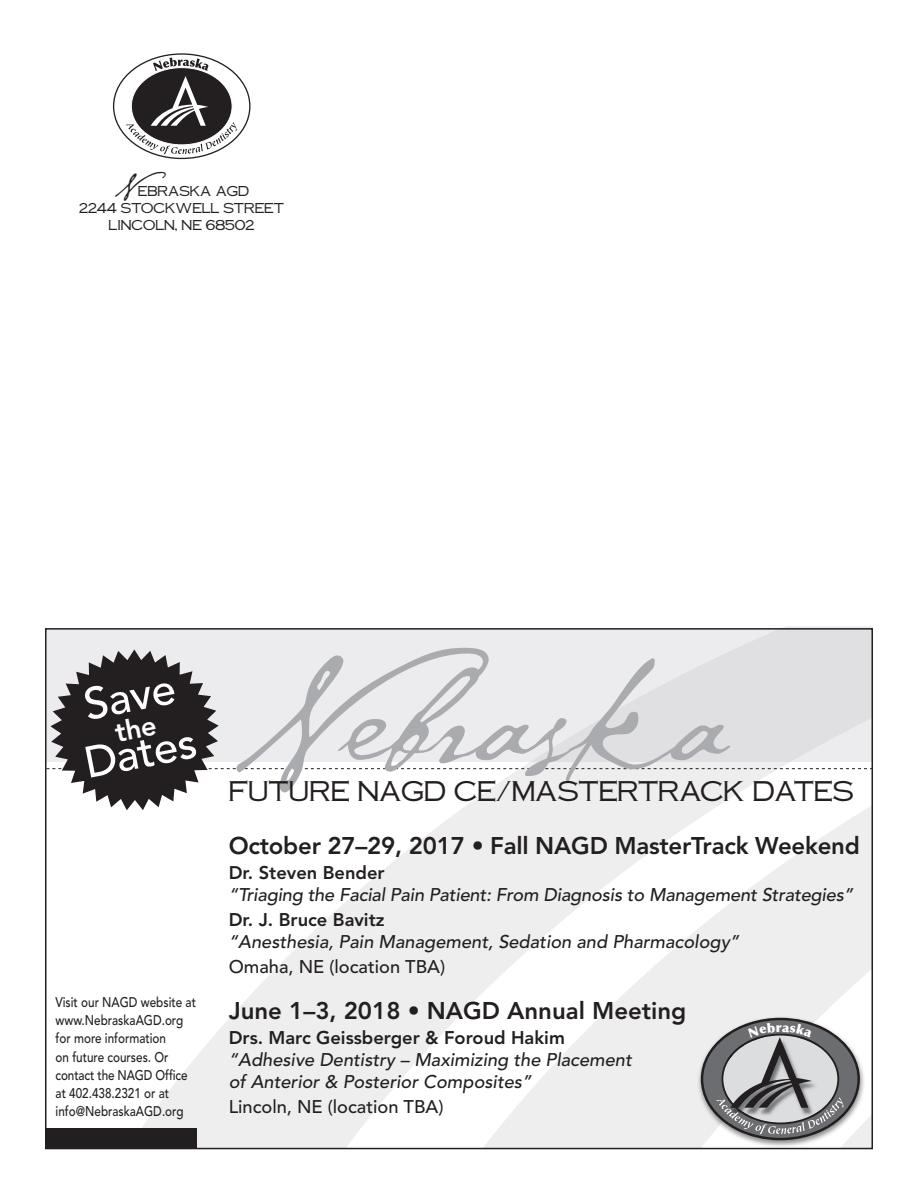
<style>
.page{position:relative;width:918px;height:1188px;background:#fff}
.page>*{position:absolute;margin:0;border:0;box-sizing:border-box;transform-origin:0 0}
.t1{font:174px "P22 Cezanne";color:#aaabaf}
.t2{font:500 43.95px "Avenir";color:#fff}
.t3{font:34.95px "P22 Cezanne";color:#231f20}
.t4{font:800 24px "Avenir";letter-spacing:-.01em;color:#231f20}
.t5{font:300 24px "Copperplate Gothic";color:#231f20}
.t6{font:italic 500 18.3px/21.9px "Avenir";color:#231f20}
.t7{font:800 18.3px "Avenir";color:#231f20}
.t8{font:500 18.3px "Avenir";color:#231f20}
.t9{font:500 13.95px/18.1px "Avenir";color:#231f20;scale:.84 1}
.t10{font:300 12px "Copperplate Gothic";color:#231f20}
</style>
<div class="page">
<svg style="left:126px;top:57px;width:111px;height:97px"></svg>
<svg style="left:83px;top:626px;width:790px;height:520px;fill:#eeeeef"></svg>
<div style="left:45px;top:1128px;width:152px;height:21px;background:#231f20"></div>
<div style="left:697px;top:1016px;width:169px;height:132px;background:#231f20;opacity:.53"></div>
<svg style="left:46px;top:649px;width:827px;height:161px"></svg>
<svg style="left:701px;top:1018px;width:159px;height:122px;background:#9e9e9f"></svg>
<h3 class="t3" style="left:114px;top:162px;width:54px">N</h3>
<p class="t10" style="left:138px;top:183px;width:113px">EBRASKA AGD</p>
<p class="t10" style="left:79px;top:200px;width:206px">2244 STOCKWELL STREET</p>
<p class="t10" style="left:109px;top:217px;width:147px">LINCOLN, NE 68502</p>
<h2 class="t2" style="left:79px;top:680px;width:94px;rotate:-11deg">Save</h2>
<h2 class="t2" style="left:80px;top:738px;width:115px;rotate:-11deg">Dates</h2>
<p class="t9" style="left:56px;top:994px;width:169px">Visit our NAGD website at www.NebraskaAGD.org for more information<br>on future courses. Or contact the NAGD Office at 402.438.2321 or at info@NebraskaAGD.org</p>
<h1 class="t1" style="left:229px;top:596px;width:498px">Nebraska</h1>
<h3 class="t5" style="left:229px;top:774px;width:626px">FUTURE NAGD CE/MASTERTRACK DATES</h3>
<h3 class="t4" style="left:229px;top:832px;width:633px">October 27–29, 2017 • Fall NAGD MasterTrack Weekend</h3>
<p class="t7" style="left:229px;top:862px;width:157px">Dr. Steven Bender</p>
<p class="t6" style="left:229px;top:884px;width:626px">“Triaging the Facial Pain Patient: From Diagnosis to Management Strategies”</p>
<p class="t7" style="left:229px;top:909px;width:157px">Dr. J. Bruce Bavitz</p>
<p class="t6" style="left:229px;top:931px;width:512px">“Anesthesia, Pain Management, Sedation and Pharmacology”</p>
<p class="t8" style="left:229px;top:956px;width:218px">Omaha, NE (location TBA)</p>
<h3 class="t4" style="left:229px;top:997px;width:459px">June 1–3, 2018 • NAGD Annual Meeting</h3>
<p class="t7" style="left:229px;top:1027px;width:338px">Drs. Marc Geissberger &amp; Foroud Hakim</p>
<p class="t6" style="left:229px;top:1049px;width:405px">“Adhesive Dentistry – Maximizing the Placement of Anterior &amp; Posterior Composites”</p>
<p class="t8" style="left:229px;top:1096px;width:216px">Lincoln, NE (location TBA)</p>
</div>
